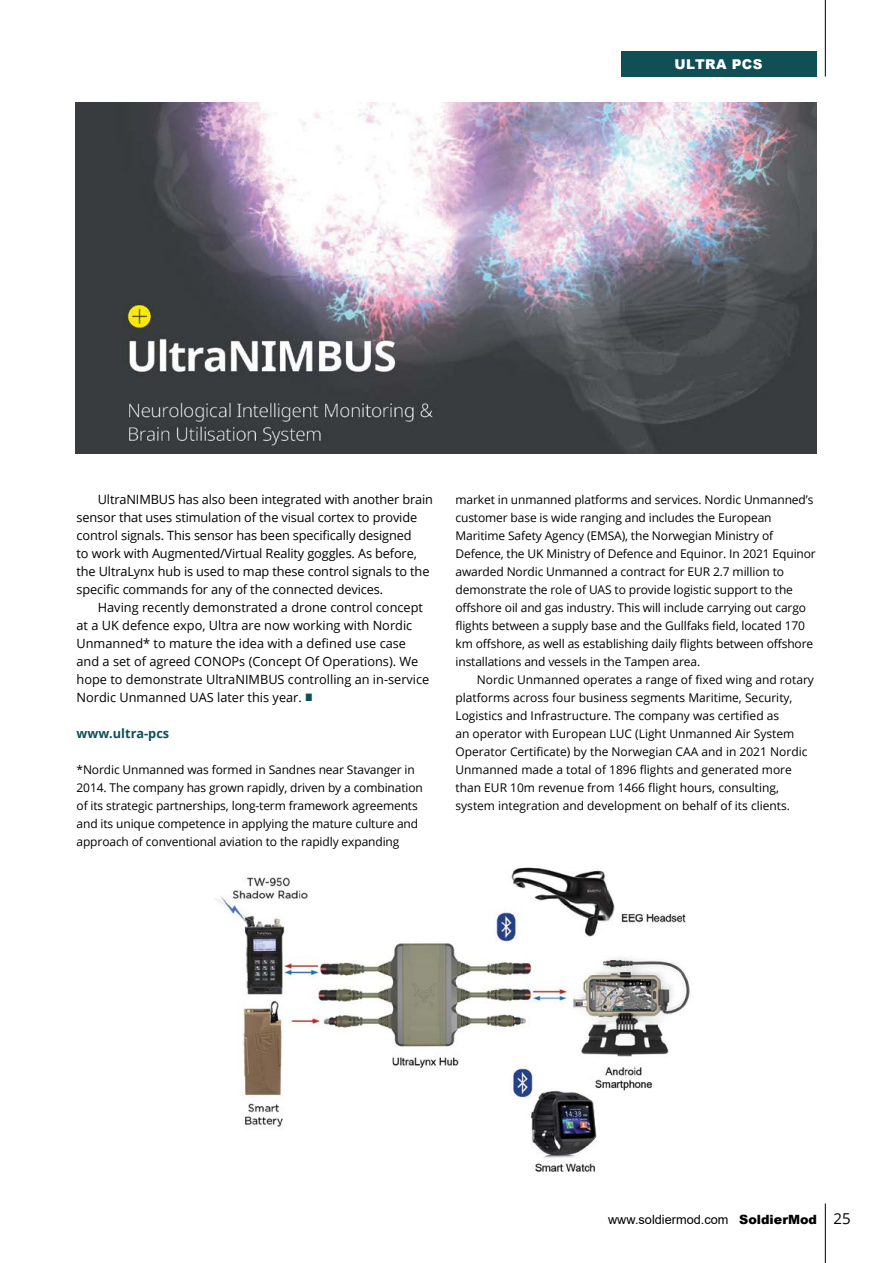
<style>
.page{position:relative;width:893px;height:1263px;background:#fff}
.page>*{position:absolute;margin:0;border:0;box-sizing:border-box;transform-origin:0 0}
.t1{font:900 13.5px "Arial";letter-spacing:.035em;color:#fff}
.t2{font:12.75px/18px "Open Sans";letter-spacing:-.01em;color:#000}
.t3{font:12.75px "Arial";color:#000}
.t4{font:700 12.75px "Open Sans";color:#0f4f55}
.t5{font:12px/18px "Open Sans";letter-spacing:-.01em;color:#000}
.s1{color:#0f4f55}
.s2{font-weight:900}
.s3{font-family:"Open Sans";font-size:15px}
</style>
<div class="page">
<hr style="left:825px;top:0;width:1px;height:77px;background:#000">
<hr style="left:825px;top:1203px;width:1px;height:60px;background:#000">
<div style="left:621px;top:51px;width:195px;height:26px;background:#0f4f55"></div>
<img style="left:76px;top:102px;width:740px;height:352px">
<img style="left:215px;top:867px;width:475px;height:305px">
<p class="t1" style="left:675px;top:54px;width:90px">ULTRA PCS</p>
<p class="t2" style="left:77px;top:490px;width:358px;text-indent:21px">UltraNIMBUS has also been integrated with another brain sensor that uses stimulation of the visual cortex to provide control signals. This sensor has been specifically designed<br>to work with Augmented/Virtual Reality goggles. As before, the UltraLynx hub is used to map these control signals to the specific commands for any of the connected devices.</p>
<p class="t2" style="left:77px;top:598px;width:354px;text-indent:21px">Having recently demonstrated a drone control concept at a UK defence expo, Ultra are now working with Nordic Unmanned* to mature the idea with a defined use case and a set of agreed CONOPs (Concept Of Operations). We hope to demonstrate UltraNIMBUS controlling an in-service Nordic Unmanned UAS later this year. <span class="s1">■</span></p>
<p class="t4" style="left:77px;top:724px;width:94px">www.ultra-pcs</p>
<p class="t5" style="left:77px;top:760px;width:348px">*Nordic Unmanned was formed in Sandnes near Stavanger in 2014. The company has grown rapidly, driven by a combination of its strategic partnerships, long-term framework agreements and its unique competence in applying the mature culture and approach of conventional aviation to the rapidly expanding</p>
<p class="t5" style="left:455px;top:490px;width:362px">market in unmanned platforms and services. Nordic Unmanned’s customer base is wide ranging and includes the European Maritime Safety Agency (EMSA), the Norwegian Ministry of Defence, the UK Ministry of Defence and Equinor. In 2021 Equinor awarded Nordic Unmanned a contract for EUR 2.7 million to demonstrate the role of UAS to provide logistic support to the offshore oil and gas industry. This will include carrying out cargo flights between a supply base and the Gullfaks field, located 170 km offshore, as well as establishing daily flights between offshore installations and vessels in the Tampen area.</p>
<p class="t5" style="left:455px;top:670px;width:360px;text-indent:21px">Nordic Unmanned operates a range of fixed wing and rotary platforms across four business segments Maritime, Security, Logistics and Infrastructure. The company was certified as<br>an operator with European LUC (Light Unmanned Air System Operator Certificate) by the Norwegian CAA and in 2021 Nordic Unmanned made a total of 1896 flights and generated more than EUR 10m revenue from 1466 flight hours, consulting, system integration and development on behalf of its clients.</p>
<p class="t3" style="left:608px;top:1211px;width:244px">www.soldiermod.com <span class="s2">SoldierMod</span> <span class="s3">25</span></p>
</div>
